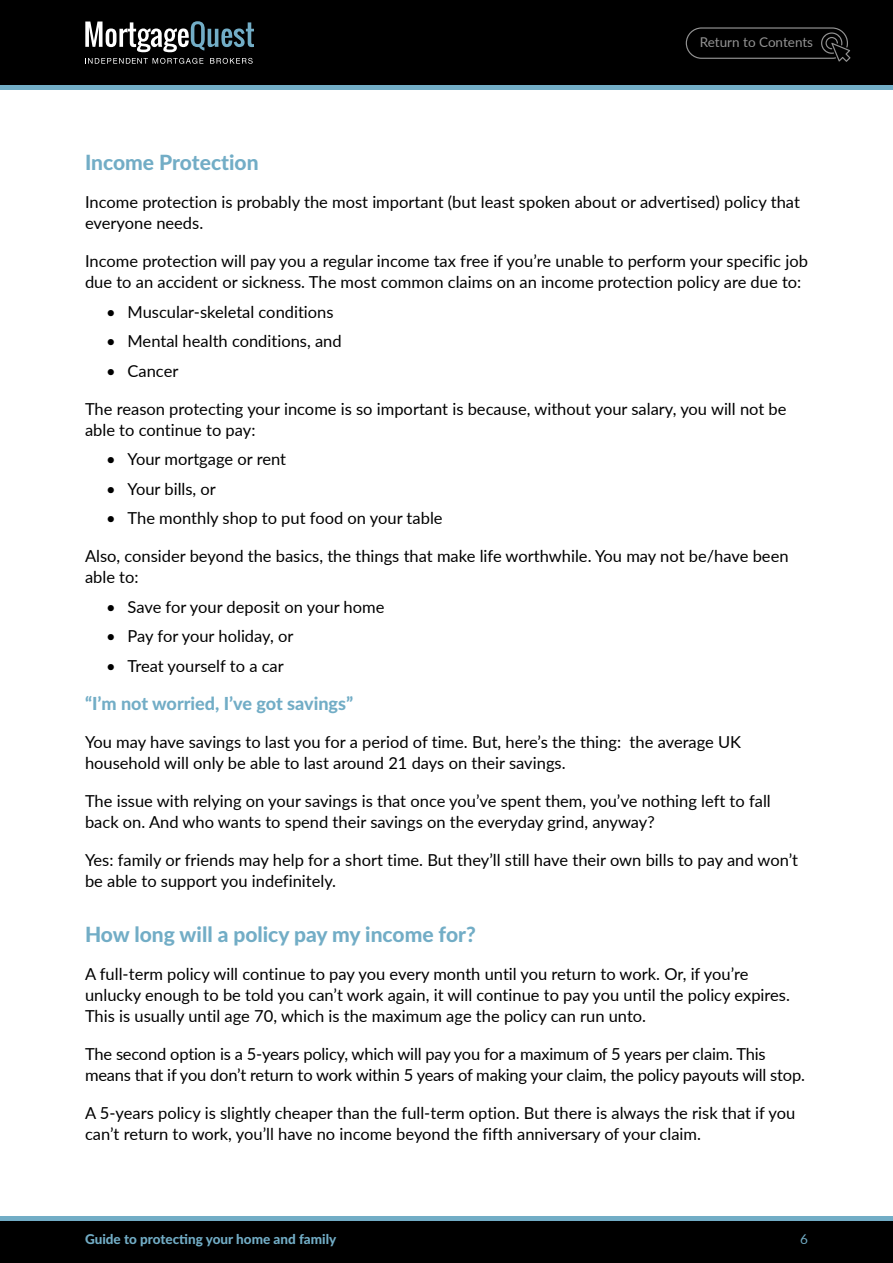
<style>
.page{position:relative;width:893px;height:1263px;background:#fff}
.page>*{position:absolute;margin:0;border:0;box-sizing:border-box;transform-origin:0 0}
.t1{font:800 21px "Lato";color:#72adc6}
.t2{font:800 18px "Lato";color:#72adc6}
.t3{font:16.5px/21px "Lato";color:#000}
.t4{font:800 13.5px "Lato";color:#72adc6}
.t5{font:13.5px "Lato";color:#939393}
.t6{font:13.5px "Lato";color:#72adc6}
</style>
<div class="page">
<div style="left:0;top:0;width:893px;height:85px;background:#000"></div>
<hr style="left:0;top:85px;width:893px;height:4px;background:#72adc6">
<svg style="left:85px;top:21px;width:169px;height:31px"></svg>
<svg style="left:210px;top:58px;width:43px;height:6px"></svg>
<svg style="left:85px;top:58px;width:118px;height:6px"></svg>
<div style="left:0;top:1220px;width:893px;height:43px;background:#000"></div>
<hr style="left:0;top:1216px;width:893px;height:4px;background:#72adc6">
<svg style="left:686px;top:27px;width:164px;height:35px"></svg>
<p class="t5" style="left:700px;top:33px;width:115px">Return to Contents</p>
<p class="t1" style="left:85px;top:147px;width:175px">Income Protection</p>
<p class="t3" style="left:85px;top:191px;width:716px">Income protection is probably the most important (but least spoken about or advertised) policy that everyone needs.</p>
<p class="t3" style="left:85px;top:250px;width:724px">Income protection will pay you a regular income tax free if you’re unable to perform your specific job due to an accident or sickness. The most common claims on an income protection policy are due to:</p>
<p class="t3" style="left:106px;top:300px;width:229px">• Muscular-skeletal conditions</p>
<p class="t3" style="left:106px;top:330px;width:237px">• Mental health conditions, and</p>
<p class="t3" style="left:106px;top:359px;width:74px">• Cancer</p>
<p class="t3" style="left:85px;top:397px;width:703px">The reason protecting your income is so important is because, without your salary, you will not be able to continue to pay:</p>
<p class="t3" style="left:106px;top:448px;width:181px">• Your mortgage or rent</p>
<p class="t3" style="left:106px;top:477px;width:111px">• Your bills, or</p>
<p class="t3" style="left:106px;top:507px;width:338px">• The monthly shop to put food on your table</p>
<p class="t3" style="left:85px;top:545px;width:705px">Also, consider beyond the basics, the things that make life worthwhile. You may not be/have been able to:</p>
<p class="t3" style="left:106px;top:595px;width:280px">• Save for your deposit on your home</p>
<p class="t3" style="left:106px;top:625px;width:189px">• Pay for your holiday, or</p>
<p class="t3" style="left:106px;top:654px;width:179px">• Treat yourself to a car</p>
<p class="t2" style="left:85px;top:690px;width:270px">“I’m not worried, I’ve got savings”</p>
<p class="t3" style="left:85px;top:730px;width:658px">You may have savings to last you for a period of time. But, here’s the thing: the average UK household will only be able to last around 21 days on their savings.</p>
<p class="t3" style="left:85px;top:789px;width:687px">The issue with relying on your savings is that once you’ve spent them, you’ve nothing left to fall back on. And who wants to spend their savings on the everyday grind, anyway?</p>
<p class="t3" style="left:85px;top:848px;width:715px">Yes: family or friends may help for a short time. But they’ll still have their own bills to pay and won’t be able to support you indefinitely.</p>
<p class="t1" style="left:85px;top:918px;width:392px">How long will a policy pay my income for?</p>
<p class="t3" style="left:85px;top:962px;width:706px">A full-term policy will continue to pay you every month until you return to work. Or, if you’re unlucky enough to be told you can’t work again, it will continue to pay you until the policy expires.<br>This is usually until age 70, which is the maximum age the policy can run unto.</p>
<p class="t3" style="left:85px;top:1042px;width:721px">The second option is a 5-years policy, which will pay you for a maximum of 5 years per claim. This means that if you don’t return to work within 5 years of making your claim, the policy payouts will stop.</p>
<p class="t3" style="left:85px;top:1101px;width:712px">A 5-years policy is slightly cheaper than the full-term option. But there is always the risk that if you can’t return to work, you’ll have no income beyond the fifth anniversary of your claim.</p>
<p class="t4" style="left:85px;top:1229px;width:253px">Guide to protecting your home and family</p>
<p class="t6" style="left:800px;top:1229px;width:9px">6</p>
</div>
